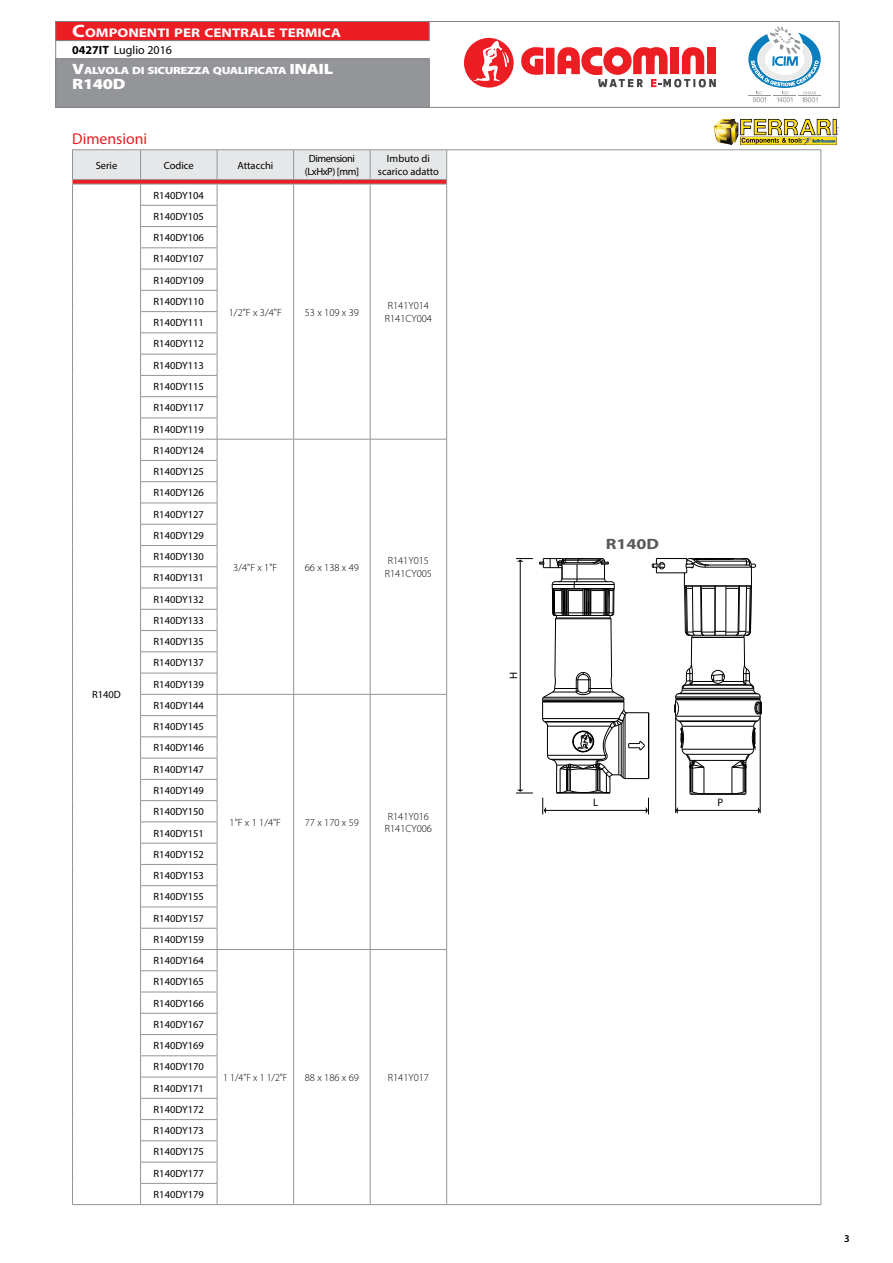
<style>
.page{position:relative;width:893px;height:1263px;background:#fff}
.page>*{position:absolute;margin:0;border:0;box-sizing:border-box;transform-origin:0 0}
.t1{font:15.75px "Myriad Pro";color:#ed1d24}
.t2{font:900 15px "Myriad Pro";color:#fff;scale:1.2 1}
.t3{font:700 15px "Myriad Pro";color:#58595b;scale:1.2 1}
.t4{font:700 12.6px "Myriad Pro";color:#fff;scale:1.2 1}
.t5{font:12px "Myriad Pro";color:#000}
.t6{font:10.8px "Myriad Pro";color:#000}
.t7{font:10.5px/21.3px "Myriad Pro";color:#000;text-align:justify}
.t8{font:300 10.5px/12.6px "Myriad Pro";color:#000}
.t9{font:900 10.5px "Myriad Pro";letter-spacing:-.03em;color:#fff;scale:1.2 1}
.t10{font:10.5px/12.6px "Myriad Pro";letter-spacing:-.04em;color:#000;text-align:center}
.t11{font:300 10.5px "Myriad Pro";color:#000;scale:.95 1}
.t12{font:600 10.5px "Myriad Pro";color:#000}
.s1{font-size:18px}
.s2{font-size:15px}
.s3{font-weight:700}
</style>
<div class="page">
<div style="left:55px;top:21px;width:784px;height:87px;background:#fff;border:1px solid #808285"></div>
<div style="left:55px;top:58px;width:374px;height:50px;background:#939598;border:1px solid #808285"></div>
<div style="left:55px;top:21px;width:374px;height:20px;background:#ed1d24;border:1px solid #808285"></div>
<svg style="left:521px;top:47px;width:22px;height:28px"></svg>
<div style="left:546px;top:48px;width:8px;height:26px;background:#ed1d24"></div>
<svg style="left:557px;top:47px;width:159px;height:40px"></svg>
<svg style="left:464px;top:37px;width:50px;height:51px"></svg>
<svg style="left:748px;top:27px;width:73px;height:75px"></svg>
<hr style="left:217px;top:149px;width:77px;height:1px;background:#939598">
<hr style="left:294px;top:149px;width:76px;height:1px;background:#939598">
<hr style="left:370px;top:149px;width:77px;height:1px;background:#939598">
<hr style="left:72px;top:149px;width:69px;height:1px;background:#939598">
<hr style="left:141px;top:149px;width:76px;height:1px;background:#939598">
<hr style="left:72px;top:1204px;width:69px;height:1px;background:#939598">
<hr style="left:141px;top:1204px;width:76px;height:1px;background:#939598">
<hr style="left:217px;top:1204px;width:77px;height:1px;background:#939598">
<hr style="left:294px;top:1204px;width:76px;height:1px;background:#939598">
<hr style="left:370px;top:1204px;width:77px;height:1px;background:#939598">
<hr style="left:447px;top:149px;width:374px;height:1px;background:#939598">
<hr style="left:821px;top:150px;width:1px;height:30px;background:#939598">
<svg style="left:821px;top:180px;width:1px;height:1024px"></svg>
<hr style="left:447px;top:1204px;width:374px;height:1px;background:#939598">
<svg style="left:72px;top:150px;width:375px;height:1054px"></svg>
<hr style="left:141px;top:503px;width:76px;height:1px;background:#939598">
<hr style="left:141px;top:524px;width:76px;height:1px;background:#939598">
<hr style="left:141px;top:545px;width:76px;height:1px;background:#939598">
<hr style="left:141px;top:566px;width:76px;height:1px;background:#939598">
<hr style="left:141px;top:588px;width:76px;height:1px;background:#939598">
<hr style="left:141px;top:609px;width:76px;height:1px;background:#939598">
<hr style="left:141px;top:630px;width:76px;height:1px;background:#939598">
<hr style="left:141px;top:651px;width:76px;height:1px;background:#939598">
<hr style="left:141px;top:673px;width:76px;height:1px;background:#939598">
<hr style="left:141px;top:694px;width:76px;height:1px;background:#939598">
<hr style="left:141px;top:715px;width:76px;height:1px;background:#939598">
<hr style="left:141px;top:184px;width:76px;height:1px;background:#939598">
<hr style="left:141px;top:205px;width:76px;height:1px;background:#939598">
<hr style="left:520px;top:561px;width:1px;height:229px;background:#000">
<svg style="left:516px;top:558px;width:17px;height:4px"></svg>
<svg style="left:516px;top:790px;width:17px;height:4px"></svg>
<hr style="left:675px;top:717px;width:1px;height:96px;background:#000">
<hr style="left:760px;top:717px;width:1px;height:96px;background:#000">
<hr style="left:677px;top:810px;width:82px;height:1px;background:#000">
<svg style="left:758px;top:807px;width:2px;height:7px"></svg>
<svg style="left:676px;top:807px;width:2px;height:7px"></svg>
<hr style="left:656px;top:573px;width:31px;height:1px;background:#000">
<hr style="left:656px;top:558px;width:31px;height:1px;background:#000">
<svg style="left:539px;top:558px;width:126px;height:257px"></svg>
<svg style="left:674px;top:558px;width:88px;height:237px"></svg>
<img style="left:713px;top:118px;width:126px;height:27px">
<p class="t4" style="left:72px;top:25px;width:225px"><span class="s1">C</span>OMPONENTI PER CENTRALE TERMICA</p>
<p class="t9" style="left:72px;top:63px;width:200px"><span class="s2">V</span>ALVOLA DI SICUREZZA QUALIFICATA <span class="s2">INAIL</span></p>
<h2 class="t2" style="left:72px;top:74px;width:45px">R140D</h2>
<p class="t5" style="left:72px;top:43px;width:101px"><span class="s3">0427IT</span> Luglio 2016</p>
<h1 class="t1" style="left:72px;top:129px;width:76px">Dimensioni</h1>
<p class="t7" style="left:96px;top:154px;width:23px">Serie</p>
<p class="t7" style="left:164px;top:154px;width:32px">Codice</p>
<p class="t7" style="left:237px;top:154px;width:37px">Attacchi</p>
<p class="t10" style="left:305px;top:152px;width:56px">Dimensioni (LxHxP) [mm]</p>
<p class="t7" style="left:378px;top:152px;width:63px;line-height:12.6px;text-align:center">Imbuto di scarico adatto</p>
<p class="t7" style="left:92px;top:684px;width:30px">R140D</p>
<p class="t7" style="left:154px;top:184px;width:52px">R140DY104</p>
<p class="t7" style="left:154px;top:205px;width:52px">R140DY105<br>R140DY106<br>R140DY107<br>R140DY109<br>R140DY110<br>R140DY111<br>R140DY112<br>R140DY113<br>R140DY115<br>R140DY117<br>R140DY119<br>R140DY124</p>
<p class="t7" style="left:154px;top:461px;width:52px">R140DY125<br>R140DY126<br>R140DY127<br>R140DY129<br>R140DY130<br>R140DY131<br>R140DY132<br>R140DY133<br>R140DY135<br>R140DY137<br>R140DY139<br>R140DY144</p>
<p class="t7" style="left:154px;top:716px;width:52px">R140DY145<br>R140DY146<br>R140DY147<br>R140DY149<br>R140DY150<br>R140DY151<br>R140DY152<br>R140DY153<br>R140DY155<br>R140DY157<br>R140DY159<br>R140DY164</p>
<p class="t7" style="left:154px;top:971px;width:52px">R140DY165<br>R140DY166<br>R140DY167<br>R140DY169<br>R140DY170<br>R140DY171<br>R140DY172<br>R140DY173<br>R140DY175<br>R140DY177<br>R140DY179</p>
<p class="t8" style="left:229px;top:306px;width:54px">1/2"F x 3/4"F</p>
<p class="t8" style="left:305px;top:306px;width:56px">53 x 109 x 39</p>
<p class="t8" style="left:385px;top:299px;width:49px">R141Y014<br>R141CY004</p>
<p class="t8" style="left:233px;top:561px;width:46px">3/4"F x 1"F</p>
<p class="t8" style="left:305px;top:561px;width:56px">66 x 138 x 49</p>
<p class="t8" style="left:385px;top:554px;width:49px">R141Y015<br>R141CY005</p>
<p class="t8" style="left:230px;top:816px;width:53px">1"F x 1 1/4"F</p>
<p class="t8" style="left:305px;top:816px;width:56px">77 x 170 x 59</p>
<p class="t8" style="left:385px;top:810px;width:49px">R141Y016<br>R141CY006</p>
<p class="t11" style="left:223px;top:1071px;width:69px">1 1/4"F x 1 1/2"F</p>
<p class="t8" style="left:305px;top:1071px;width:56px">88 x 186 x 69</p>
<p class="t8" style="left:388px;top:1071px;width:43px">R141Y017</p>
<p class="t6" style="left:507px;top:679px;width:9px;rotate:-90deg">H</p>
<h2 class="t3" style="left:606px;top:534px;width:46px">R140D</h2>
<p class="t6" style="left:593px;top:796px;width:7px">L</p>
<p class="t6" style="left:717px;top:796px;width:7px">P</p>
<p class="t12" style="left:844px;top:1231px;width:7px">3</p>
</div>
